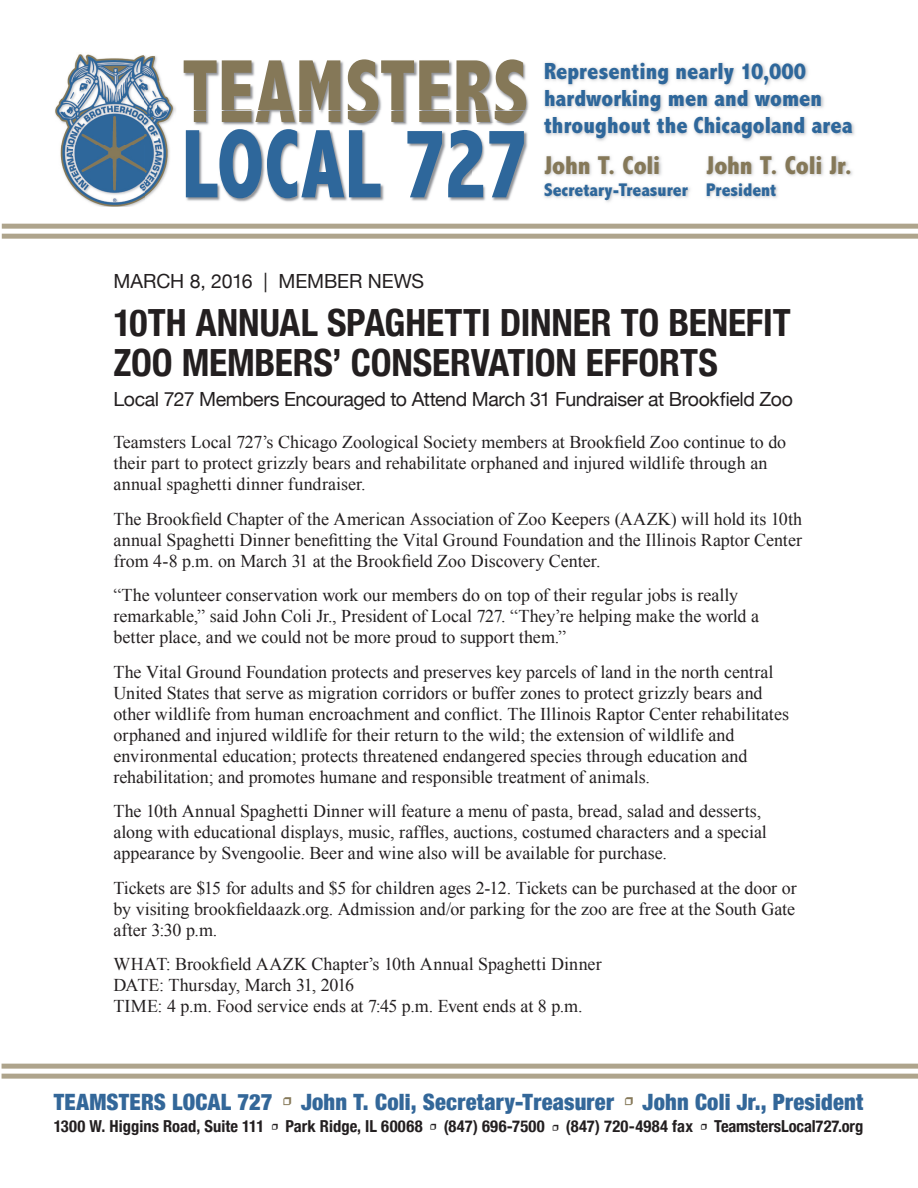
<style>
.page{position:relative;width:918px;height:1188px;background:#fff}
.page>*{position:absolute;margin:0;border:0;box-sizing:border-box;transform-origin:0 0}
.t1{font:800 condensed 98.55px "Abadi";letter-spacing:.01em;color:#2e679b;scale:.85 1}
.t2{font:800 condensed 90.45px "Abadi";letter-spacing:.01em;color:#857858;scale:.85 1}
.PDF_Headline{font:700 condensed 37.5px/40.5px "Helvetica Neue";letter-spacing:-.005em;color:#231f20}
.t3{font:800 condensed 26.1px "Abadi";letter-spacing:-.005em;color:#857858}
.t4{font:800 condensed 23.55px/26.8px "Abadi";letter-spacing:.005em;color:#2e679b}
.t5{font:900 condensed 22.5px "Helvetica Neue";letter-spacing:.01em;color:#336799}
.PDF_Subhed{font:19.5px "Helvetica Neue";letter-spacing:-.02em;color:#231f20}
.PDF_Label{font:19.5px "Helvetica Neue";letter-spacing:-.005em;color:#231f20}
.t6{font:800 condensed 18.45px "Abadi";color:#2e679b}
.PDF_Bodycopy{font:18px/21px "Times New Roman";color:#231f20}
.t7{font:700 condensed 16.5px "Helvetica Neue";letter-spacing:.005em;color:#231f20}
.s1{font-size:101.7px}
.s2{font-family:"Minion Pro";font-weight:400;font-stretch:normal;color:#867959}
.s3{font-family:"Minion Pro";font-weight:400;font-stretch:normal}
</style>
<div class="page">
<div style="left:2px;top:224px;width:916px;height:5px;background:#aea48c"></div>
<div style="left:2px;top:234px;width:916px;height:5px;background:#aea48c"></div>
<div style="left:2px;top:1064px;width:916px;height:5px;background:#aea48c"></div>
<div style="left:2px;top:1074px;width:916px;height:5px;background:#aea48c"></div>
<img style="left:184px;top:60px;width:345px;height:51px">
<img style="left:186px;top:111px;width:342px;height:91px">
<img style="left:194px;top:111px;width:330px;height:12px">
<img style="left:544px;top:155px;width:146px;height:47px">
<img style="left:544px;top:62px;width:311px;height:79px">
<img style="left:55px;top:83px;width:121px;height:124px">
<img style="left:67px;top:54px;width:95px;height:29px">
<img style="left:706px;top:155px;width:147px;height:44px">
<p class="t2" style="left:182px;top:39px;width:409px">TEAMSTERS</p>
<p class="t1" style="left:182px;top:107px;width:411px">LOCAL <span class="s1">727</span></p>
<p class="t4" style="left:544px;top:58px;width:310px">Representing nearly 10,000 hardworking men and women throughout the Chicagoland area</p>
<p class="t3" style="left:706px;top:150px;width:148px">John T. Coli Jr.</p>
<p class="t6" style="left:706px;top:179px;width:72px">President</p>
<p class="t3" style="left:544px;top:150px;width:118px">John T. Coli</p>
<p class="t6" style="left:544px;top:179px;width:145px">Secretary-Treasurer</p>
<p class="PDF_Label" style="left:113px;top:267px;width:312px">MARCH 8, 2016 | MEMBER NEWS</p>
<p class="PDF_Headline" style="left:113px;top:299px;width:679px">10TH ANNUAL SPAGHETTI DINNER TO BENEFIT<br>ZOO MEMBERS’ CONSERVATION EFFORTS</p>
<p class="PDF_Subhed" style="left:113px;top:385px;width:681px">Local 727 Members Encouraged to Attend March 31 Fundraiser at Brookfield Zoo</p>
<p class="PDF_Bodycopy" style="left:113px;top:431px;width:674px">Teamsters Local 727’s Chicago Zoological Society members at Brookfield Zoo continue to do their part to protect grizzly bears and rehabilitate orphaned and injured wildlife through an annual spaghetti dinner fundraiser.</p>
<p class="PDF_Bodycopy" style="left:113px;top:508px;width:690px;text-align:justify">The Brookfield Chapter of the American Association of Zoo Keepers (AAZK) will hold its 10th annual Spaghetti Dinner benefitting the Vital Ground Foundation and the Illinois Raptor Center from 4-8 p.m. on March 31 at the Brookfield Zoo Discovery Center.</p>
<p class="PDF_Bodycopy" style="left:113px;top:584px;width:647px">“The volunteer conservation work our members do on top of their regular jobs is really remarkable,” said John Coli Jr., President of Local 727. “They’re helping make the world a better place, and we could not be more proud to support them.”</p>
<p class="PDF_Bodycopy" style="left:113px;top:661px;width:677px">The Vital Ground Foundation protects and preserves key parcels of land in the north central United States that serve as migration corridors or buffer zones to protect grizzly bears and other wildlife from human encroachment and conflict. The Illinois Raptor Center rehabilitates orphaned and injured wildlife for their return to the wild; the extension of wildlife and environmental education; protects threatened endangered species through education and rehabilitation; and promotes humane and responsible treatment of animals.</p>
<p class="PDF_Bodycopy" style="left:113px;top:800px;width:655px">The 10th Annual Spaghetti Dinner will feature a menu of pasta, bread, salad and desserts, along with educational displays, music, raffles, auctions, costumed characters and a special appearance by Svengoolie. Beer and wine also will be available for purchase.</p>
<p class="PDF_Bodycopy" style="left:113px;top:877px;width:685px;text-align:justify">Tickets are $15 for adults and $5 for children ages 2-12. Tickets can be purchased at the door or by visiting brookfieldaazk.org. Admission and/or parking for the zoo are free at the South Gate after 3:30 p.m.</p>
<p class="PDF_Bodycopy" style="left:113px;top:953px;width:490px">WHAT: Brookfield AAZK Chapter’s 10th Annual Spaghetti Dinner<br>DATE: Thursday, March 31, 2016<br>TIME: 4 p.m. Food service ends at 7:45 p.m. Event ends at 8 p.m.</p>
<p class="t5" style="left:54px;top:1083px;width:811px">TEAMSTERS LOCAL 727 <span class="s2">•</span> John T. Coli, Secretary-Treasurer <span class="s2">•</span> John Coli Jr., President</p>
<p class="t7" style="left:54px;top:1113px;width:811px">1300 W. Higgins Road, Suite 111 <span class="s3">•</span> Park Ridge, IL 60068 <span class="s3">•</span> (847) 696-7500 <span class="s3">•</span> (847) 720-4984 fax <span class="s3">•</span> TeamstersLocal727.org</p>
</div>
